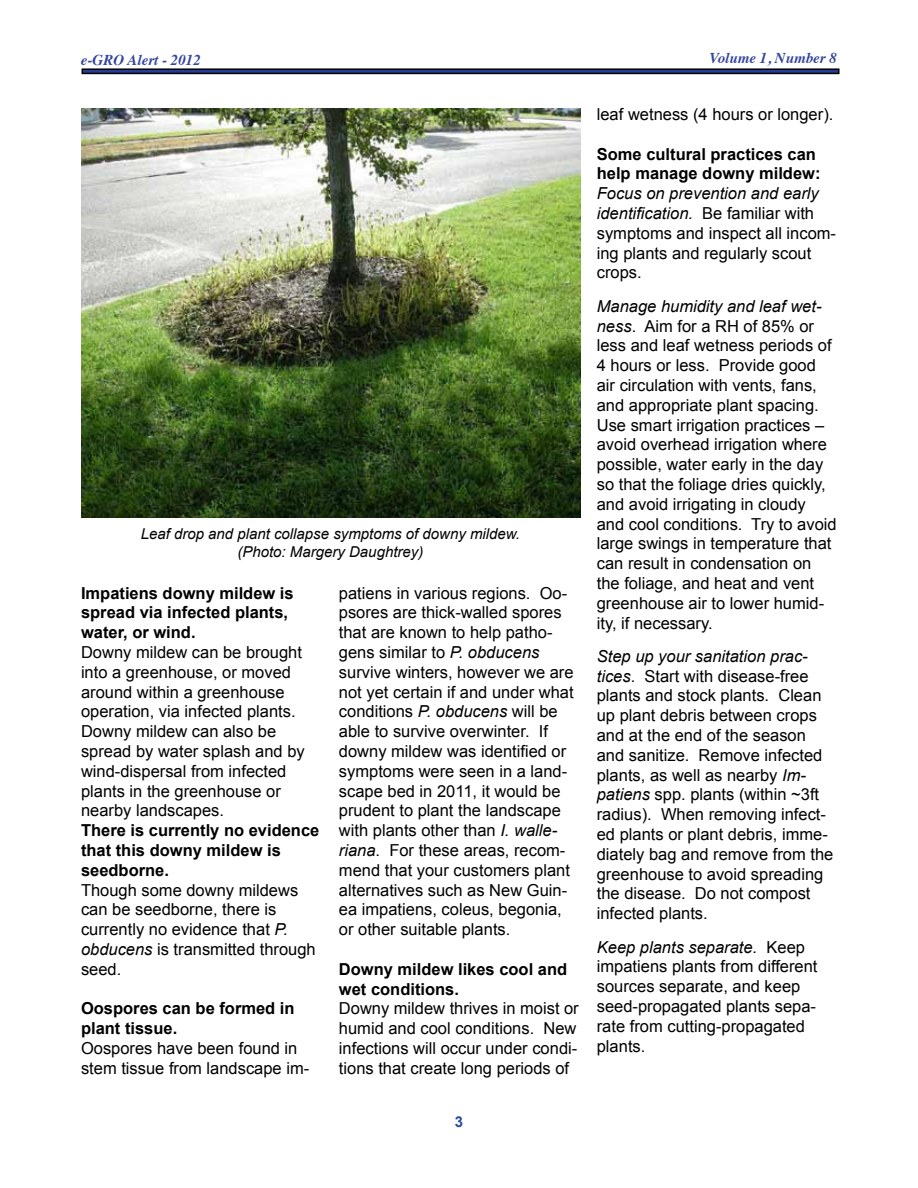
<style>
.page{position:relative;width:918px;height:1188px;background:#fff}
.page>*{position:absolute;margin:0;border:0;box-sizing:border-box;transform-origin:0 0}
.t1{font:16.5px/19.8px "Arial";color:#000}
.t2{font:700 16.5px/19.8px "Arial";color:#000}
.t3{font:italic 15px/18px "Arial";color:#000;text-align:center}
.t4{font:italic 700 15px "Times";color:#34469d}
.t5{font:700 15px "Arial";color:#2e499e}
.s1{font-style:italic}
</style>
<div class="page">
<div style="left:82px;top:68px;width:758px;height:6px;border:2px solid #000"></div>
<img style="left:82px;top:108px;width:498px;height:410px">
<p class="t4" style="left:81px;top:45px;width:121px">e-GRO Alert - 2012</p>
<p class="t4" style="left:709px;top:44px;width:129px">Volume 1, Number 8</p>
<p class="t3" style="left:141px;top:525px;width:381px">Leaf drop and plant collapse symptoms of downy mildew. (Photo: Margery Daughtrey)</p>
<p class="t2" style="left:81px;top:584px;width:214px">Impatiens downy mildew is spread via infected plants, water, or wind.</p>
<p class="t1" style="left:81px;top:643px;width:225px">Downy mildew can be brought into a greenhouse, or moved around within a greenhouse operation, via infected plants.<br>Downy mildew can also be spread by water splash and by wind-dispersal from infected plants in the greenhouse or nearby landscapes.</p>
<p class="t2" style="left:81px;top:821px;width:240px">There is currently no evidence that this downy mildew is seedborne.</p>
<p class="t1" style="left:81px;top:880px;width:236px">Though some downy mildews can be seedborne, there is currently no evidence that <span class="s1">P. obducens</span> is transmitted through seed.</p>
<p class="t2" style="left:81px;top:999px;width:215px">Oospores can be formed in plant tissue.</p>
<p class="t1" style="left:81px;top:1039px;width:230px">Oospores have been found in stem tissue from landscape im-</p>
<p class="t1" style="left:339px;top:583px;width:236px">patiens in various regions. Oo&shy;psores are thick-walled spores that are known to help patho&shy;gens similar to <span class="s1">P. obducens </span>survive winters, however we are not yet certain if and under what conditions <span class="s1">P. obducens</span> will be able to survive overwinter. If downy mildew was identified or symptoms were seen in a land&shy;scape bed in 2011, it would be prudent to plant the landscape with plants other than <span class="s1">I. walle&shy;riana</span>. For these areas, recom&shy;mend that your customers plant alternatives such as New Guin&shy;ea impatiens, coleus, begonia, or other suitable plants.</p>
<p class="t2" style="left:339px;top:960px;width:230px">Downy mildew likes cool and wet conditions.</p>
<p class="t1" style="left:339px;top:999px;width:241px">Downy mildew thrives in moist or humid and cool conditions. New infections will occur under condi&shy;tions that create long periods of</p>
<p class="t5" style="left:455px;top:1112px;width:10px">3</p>
<p class="t1" style="left:597px;top:104px;width:238px">leaf wetness (4 hours or longer).</p>
<p class="t2" style="left:597px;top:144px;width:225px">Some cultural practices can help manage downy mildew:</p>
<p class="t1" style="left:597px;top:184px;width:241px"><span class="s1">Focus on prevention and early identification.</span> Be familiar with symptoms and inspect all incom&shy;ing plants and regularly scout crops.</p>
<p class="t1" style="left:597px;top:296px;width:241px"><span class="s1">Manage humidity and leaf wet&shy;ness</span>. Aim for a RH of 85% or less and leaf wetness periods of<br>4 hours or less. Provide good air circulation with vents, fans, and appropriate plant spacing.<br>Use smart irrigation practices – avoid overhead irrigation where possible, water early in the day so that the foliage dries quickly, and avoid irrigating in cloudy and cool conditions. Try to avoid large swings in temperature that can result in condensation on the foliage, and heat and vent greenhouse air to lower humid&shy;ity, if necessary.</p>
<p class="t1" style="left:597px;top:646px;width:238px"><span class="s1">Step up your sanitation prac&shy;tices</span>. Start with disease-free plants and stock plants. Clean up plant debris between crops and at the end of the season and sanitize. Remove infected plants, as well as nearby <span class="s1">Im&shy;patiens</span> spp. plants (within ~3ft radius). When removing infect&shy;ed plants or plant debris, imme&shy;diately bag and remove from the greenhouse to avoid spreading the disease. Do not compost infected plants.</p>
<p class="t1" style="left:597px;top:937px;width:222px"><span class="s1">Keep plants separate.</span> Keep impatiens plants from different sources separate, and keep seed-propagated plants sepa&shy;rate from cutting-propagated plants.</p>
</div>
